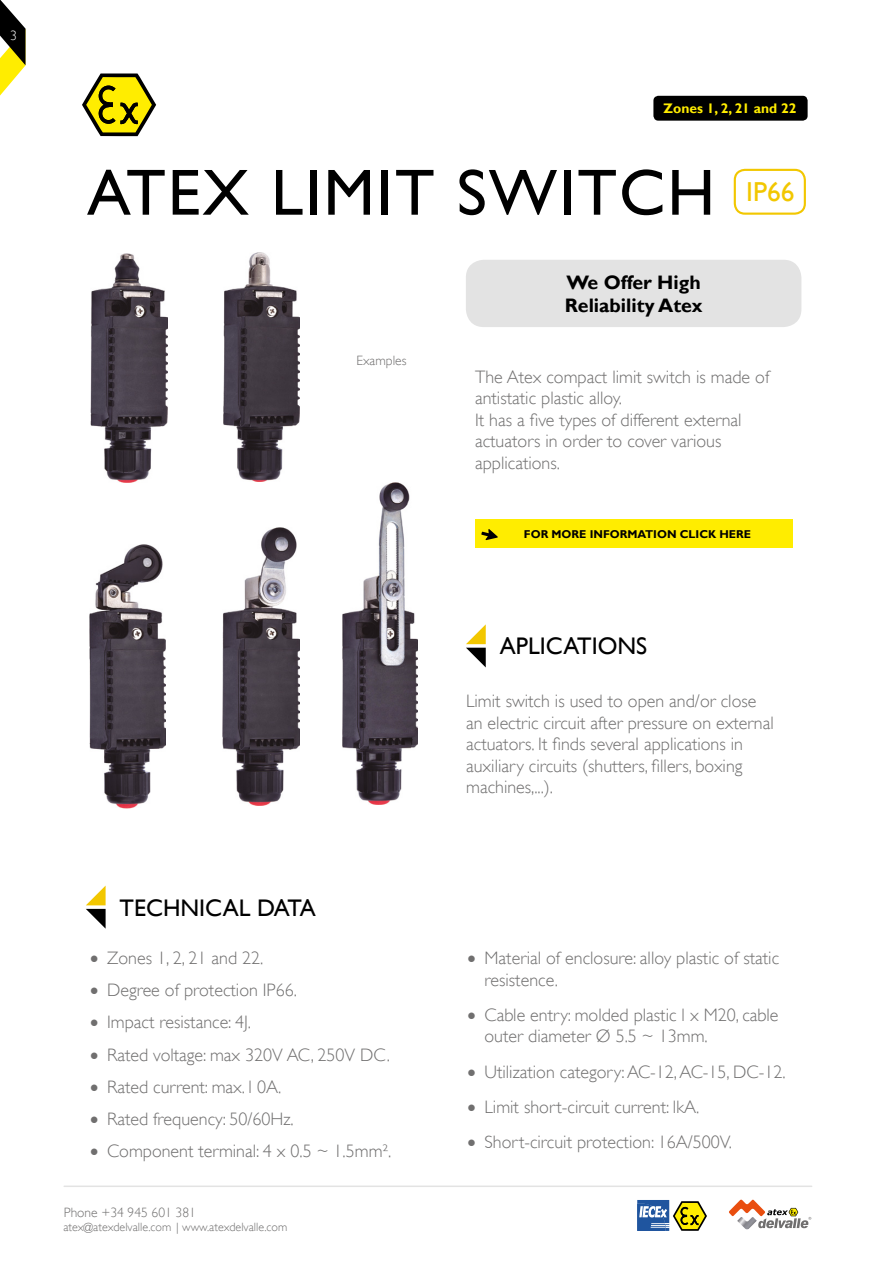
<style>
.page{position:relative;width:893px;height:1263px;background:#fff}
.page>*{position:absolute;margin:0;border:0;box-sizing:border-box;transform-origin:0 0}
.t1{font:65.55px "Gill Sans";letter-spacing:.03em;color:#000}
.t2{font:27.45px "Gill Sans";color:#f2c700}
.t3{font:24px "Gill Sans";color:#000}
.t4{font:700 19.5px/23px "Gill Sans";color:#000}
.t5{font:300 18px/21.6px "Gill Sans";color:#706f6f}
.t6{font:300 18px/21.6px "Gill Sans";color:#706f6f}
.t7{font:700 13.8px "Gill Sans";color:#ffed00}
.t8{font:300 13.5px "Gill Sans";color:#706f6f}
.t9{font:300 13.5px "Gill Sans";color:#706f6f}
.t10{font:300 13.5px "Gill Sans";color:#fff}
.t11{font:300 12px "Gill Sans";color:#706f6f}
.t12{font:700 11.4px "Gill Sans";color:#000}
.s1{font-style:inherit}
</style>
<div class="page">
<svg style="left:729px;top:1199px;width:82px;height:29px"></svg>
<hr style="left:64px;top:1185px;width:748px;height:2px;background:#e3e3e3">
<svg style="left:0;top:0;width:26px;height:96px"></svg>
<svg style="left:637px;top:1200px;width:70px;height:31px"></svg>
<svg style="left:82px;top:73px;width:74px;height:63px"></svg>
<div style="left:653px;top:96px;width:155px;height:25px;background:#000;border-radius:5px"></div>
<svg style="left:466px;top:624px;width:20px;height:43px"></svg>
<div style="left:466px;top:260px;width:335px;height:67px;background:#e3e3e3;border-radius:18px"></div>
<div style="left:475px;top:520px;width:317px;height:28px;background:#ffed00"></div>
<svg style="left:481px;top:529px;width:17px;height:11px"></svg>
<img style="left:343px;top:483px;width:75px;height:322px">
<img style="left:90px;top:254px;width:77px;height:229px">
<img style="left:223px;top:527px;width:76px;height:279px">
<img style="left:224px;top:252px;width:75px;height:229px">
<img style="left:89px;top:544px;width:77px;height:265px">
<svg style="left:86px;top:885px;width:20px;height:44px"></svg>
<div style="left:734px;top:169px;width:72px;height:46px;border:2px solid #f2c700;border-radius:10px"></div>
<p class="t10" style="left:10px;top:28px;width:8px">3</p>
<p class="t7" style="left:663px;top:100px;width:134px">Zones 1, 2, 21 and 22</p>
<h1 class="t1" style="left:87px;top:154px;width:629px">ATEX LIMIT SWITCH</h1>
<p class="t4" style="left:565px;top:271px;width:139px">We Offer High<br>Reliability Atex</p>
<h2 class="t2" style="left:746px;top:176px;width:50px">IP66</h2>
<p class="t9" style="left:357px;top:353px;width:51px">Examples</p>
<h3 class="t3" style="left:120px;top:894px;width:198px">TECHNICAL DATA</h3>
<p class="t5" style="left:90px;top:947px;width:175px">• Zones 1, 2, 21 and 22.</p>
<p class="t5" style="left:90px;top:979px;width:208px">• Degree of protection IP66.</p>
<p class="t5" style="left:90px;top:1012px;width:162px">• Impact resistance: 4J.</p>
<p class="t5" style="left:90px;top:1044px;width:301px">• Rated voltage: max 320V AC, 250V DC.</p>
<p class="t5" style="left:90px;top:1076px;width:193px">• Rated current: max. l 0A.</p>
<p class="t5" style="left:90px;top:1108px;width:205px">• Rated frequency: 50/60Hz.</p>
<p class="t5" style="left:90px;top:1141px;width:303px">• Component terminal: 4 x 0.5 ~ 1.5mm<span class="s1">²</span>.</p>
<p class="t8" style="left:64px;top:1205px;width:134px">Phone +34 945 601 381</p>
<p class="t11" style="left:63px;top:1220px;width:225px">atex@atexdelvalle.com | www.atexdelvalle.com</p>
<p class="t6" style="left:475px;top:366px;width:296px">The Atex compact limit switch is made of antistatic plastic alloy.<br>It has a five types of different external actuators in order to cover various applications.</p>
<p class="t12" style="left:524px;top:528px;width:229px">FOR MORE INFORMATION CLICK HERE</p>
<h3 class="t3" style="left:500px;top:632px;width:149px">APLICATIONS</h3>
<p class="t6" style="left:466px;top:690px;width:309px">Limit switch is used to open and/or close an electric circuit after pressure on external actuators. It finds several applications in auxiliary circuits (shutters, fillers, boxing machines,...).</p>
<p class="t5" style="left:484px;top:947px;width:296px;text-indent:-17px">• Material of enclosure: alloy plastic of static resistence.</p>
<p class="t5" style="left:484px;top:1004px;width:295px;text-indent:-17px">• Cable entry: molded plastic l x M20, cable outer diameter <span class="s1">Ø</span> 5.5 ~ 13mm.</p>
<p class="t5" style="left:467px;top:1061px;width:320px">• Utilization category: AC-12, AC-15, DC-12.</p>
<p class="t5" style="left:467px;top:1096px;width:233px">• Limit short-circuit current: lkA.</p>
<p class="t5" style="left:467px;top:1131px;width:266px">• Short-circuit protection: 16A/500V.</p>
</div>
